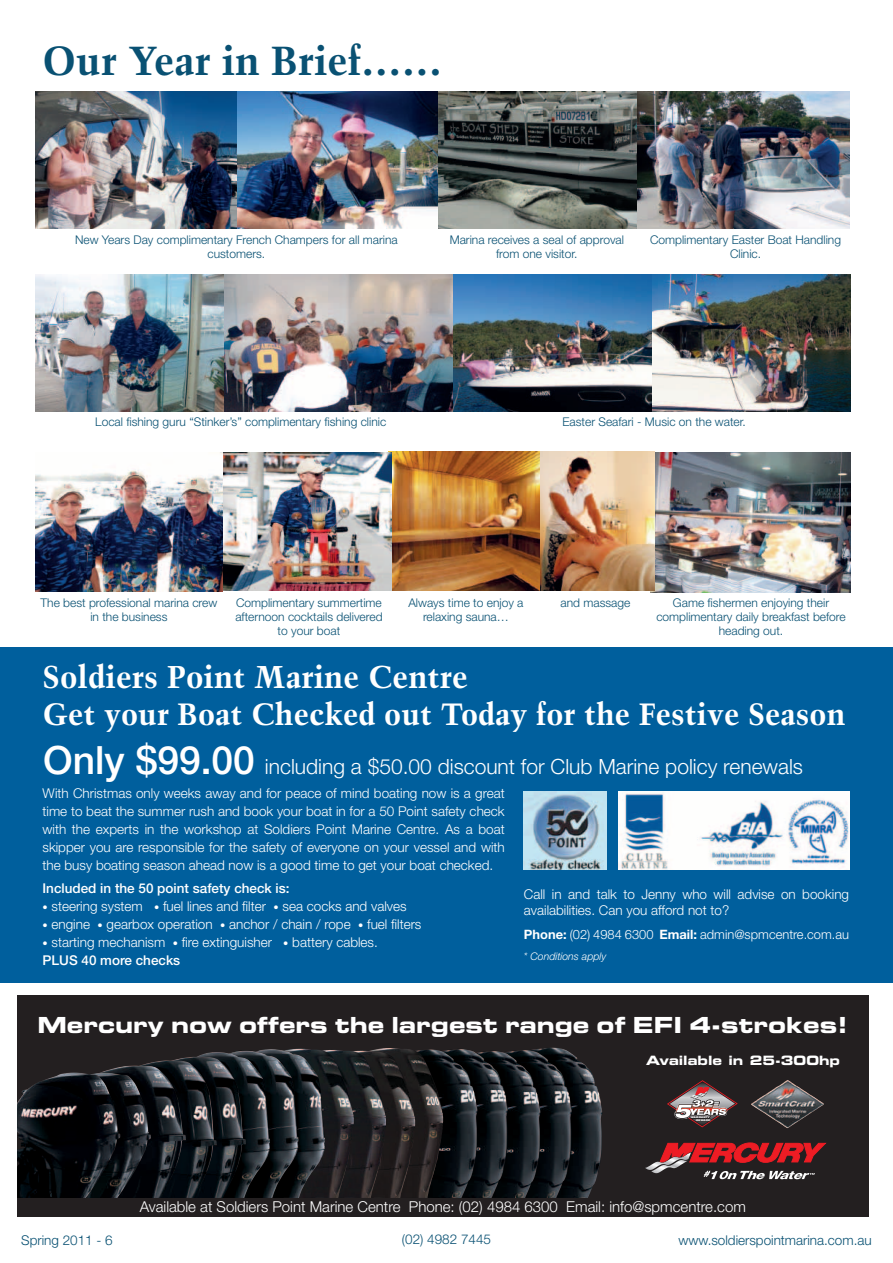
<style>
.page{position:relative;width:893px;height:1263px;background:#fff}
.page>*{position:absolute;margin:0;border:0;box-sizing:border-box;transform-origin:0 0}
.t1{font:700 40.5px "Trump Mediaeval";color:#095173}
.t2{font:700 31.5px "Trump Mediaeval";color:#fff}
.t3{font:700 30.75px "Trump Mediaeval";color:#fff}
.t4{font:22.2px "Eurostile Bold Extended Two";color:#fff}
.t5{font:300 21px "Helvetica Neue";color:#fff}
.t6{font:300 15px "Helvetica Neue";color:#fff}
.t7{font:300 13.5px/18px "Helvetica Neue";color:#fff}
.t8{font:300 13.5px "Helvetica Neue";color:#095173}
.t9{font:500 13.5px "Helvetica Neue";color:#fff}
.t10{font:300 12.9px "Helvetica Neue";color:#fff}
.t11{font:12.9px "Eurostile Bold Extended Two";color:#fff}
.t12{font:300 12px/14.4px "Helvetica Neue";color:#095173;text-align:center}
.t13{font:italic 300 10.5px "Helvetica Neue";color:#fff}
.t14{font:italic 900 expanded 2.4px/2.4px "Helvetica Neue";letter-spacing:.02em;color:#fff}
.s1{font-weight:500;font-size:39px}
.s2{font-size:10.5px}
.s3{font-weight:500}
.s4{font-weight:700}
</style>
<div class="page">
<div style="left:17px;top:1191px;width:851px;height:26px;background:#231f20"></div>
<div style="left:0;top:647px;width:893px;height:335px;background:#005f9d"></div>
<img style="left:437px;top:91px;width:412px;height:138px">
<img style="left:35px;top:91px;width:402px;height:138px">
<img style="left:35px;top:274px;width:617px;height:138px">
<img style="left:652px;top:274px;width:198px;height:138px">
<img style="left:524px;top:791px;width:82px;height:79px">
<img style="left:618px;top:791px;width:231px;height:79px">
<img style="left:392px;top:452px;width:150px;height:139px">
<img style="left:35px;top:452px;width:357px;height:139px">
<img style="left:651px;top:452px;width:199px;height:140px">
<img style="left:540px;top:452px;width:114px;height:138px">
<div style="left:17px;top:995px;width:851px;height:203px;background:#231f20"></div>
<img style="left:532px;top:1047px;width:66px;height:151px">
<img style="left:522px;top:1050px;width:40px;height:148px">
<img style="left:492px;top:1051px;width:40px;height:147px">
<img style="left:467px;top:1050px;width:25px;height:148px">
<img style="left:355px;top:1049px;width:112px;height:149px">
<img style="left:335px;top:1048px;width:54px;height:38px">
<img style="left:326px;top:1051px;width:34px;height:37px">
<svg style="left:645px;top:1143px;width:180px;height:36px"></svg>
<img style="left:751px;top:1080px;width:73px;height:48px">
<svg style="left:667px;top:1080px;width:71px;height:48px"></svg>
<img style="left:326px;top:1050px;width:9px;height:27px">
<img style="left:263px;top:1049px;width:63px;height:149px">
<img style="left:235px;top:1050px;width:64px;height:148px">
<img style="left:196px;top:1052px;width:74px;height:146px">
<img style="left:174px;top:1057px;width:72px;height:141px">
<img style="left:142px;top:1060px;width:75px;height:138px">
<img style="left:102px;top:1065px;width:84px;height:133px">
<img style="left:120px;top:1073px;width:31px;height:125px">
<img style="left:17px;top:1072px;width:103px;height:126px">
<h1 class="t1" style="left:43px;top:35px;width:401px">Our Year in Brief……</h1>
<p class="t12" style="left:75px;top:232px;width:324px">New Years Day complimentary French Champers for all marina customers.</p>
<p class="t12" style="left:450px;top:232px;width:176px">Marina receives a seal of approval from one visitor.</p>
<p class="t12" style="left:650px;top:232px;width:192px">Complimentary Easter Boat Handling<br>Clinic.</p>
<p class="t12" style="left:95px;top:414px;width:292px">Local fishing guru “Stinker’s” complimentary fishing clinic</p>
<p class="t12" style="left:562px;top:414px;width:185px">Easter Seafari - Music on the water.</p>
<p class="t12" style="left:235px;top:595px;width:149px">Complimentary summertime afternoon cocktails delivered to your boat</p>
<p class="t12" style="left:408px;top:595px;width:117px">Always time to enjoy a relaxing sauna…</p>
<p class="t12" style="left:41px;top:595px;width:178px">The best professional marina crew</p>
<p class="t12" style="left:561px;top:595px;width:71px">and massage</p>
<p class="t12" style="left:90px;top:609px;width:79px">in the business</p>
<p class="t12" style="left:656px;top:595px;width:191px">Game fishermen enjoying their complimentary daily breakfast before heading out.</p>
<h2 class="t2" style="left:43px;top:657px;width:427px">Soldiers Point Marine Centre</h2>
<h3 class="t3" style="left:43px;top:695px;width:804px">Get your Boat Checked out Today for the Festive Season</h3>
<h3 class="t5" style="left:43px;top:753px;width:761px"><span class="s1">Only $99.00</span> including a $50.00 discount for Club Marine policy renewals</h3>
<p class="t7" style="left:43px;top:784px;width:464px;text-align:justify">With Christmas only weeks away and for peace of mind boating now is a great time to beat the summer rush and book your boat in for a 50 Point safety check with the experts in the workshop at Soldiers Point Marine Centre. As a boat skipper you are responsible for the safety of everyone on your vessel and with the busy boating season ahead now is a good time to get your boat checked.</p>
<p class="t9" style="left:43px;top:880px;width:249px">Included in the 50 point safety check is:</p>
<p class="t7" style="left:43px;top:897px;width:366px"><span class="s2">•</span> steering system <span class="s2">•</span> fuel lines and filter <span class="s2">•</span> sea cocks and valves</p>
<p class="t7" style="left:43px;top:915px;width:380px"><span class="s2">•</span> engine <span class="s2">•</span> gearbox operation <span class="s2">•</span> anchor / chain / rope <span class="s2">•</span> fuel filters</p>
<p class="t7" style="left:43px;top:933px;width:337px"><span class="s2">•</span> starting mechanism <span class="s2">•</span> fire extinguisher <span class="s2">•</span> battery cables.<br><span class="s3">PLUS 40 more checks</span></p>
<p class="t7" style="left:524px;top:886px;width:327px;line-height:16.2px">Call in and talk to Jenny who will advise on booking availabilities. Can you afford not to?</p>
<p class="t10" style="left:524px;top:927px;width:327px"><span class="s4">Phone:</span> (02) 4984 6300 <span class="s4">Email:</span> admin@spmcentre.com.au</p>
<p class="t13" style="left:524px;top:950px;width:84px">* Conditions apply</p>
<h3 class="t4" style="left:37px;top:1009px;width:812px">Mercury now offers the largest range of EFI 4-strokes!</h3>
<p class="t11" style="left:646px;top:1052px;width:195px">Available in 25-300hp</p>
<p class="t14" style="left:696px;top:1116px;width:16px;text-indent:-5px">WARRANTY<br>REWARD</p>
<p class="t6" style="left:140px;top:1197px;width:608px">Available at Soldiers Point Marine Centre Phone: (02) 4984 6300 Email: info@spmcentre.com</p>
<p class="t8" style="left:21px;top:1232px;width:93px">Spring 2011 - 6</p>
<p class="t8" style="left:402px;top:1231px;width:91px">(02) 4982 7445</p>
<p class="t8" style="left:678px;top:1232px;width:195px">www.soldierspointmarina.com.au</p>
</div>
